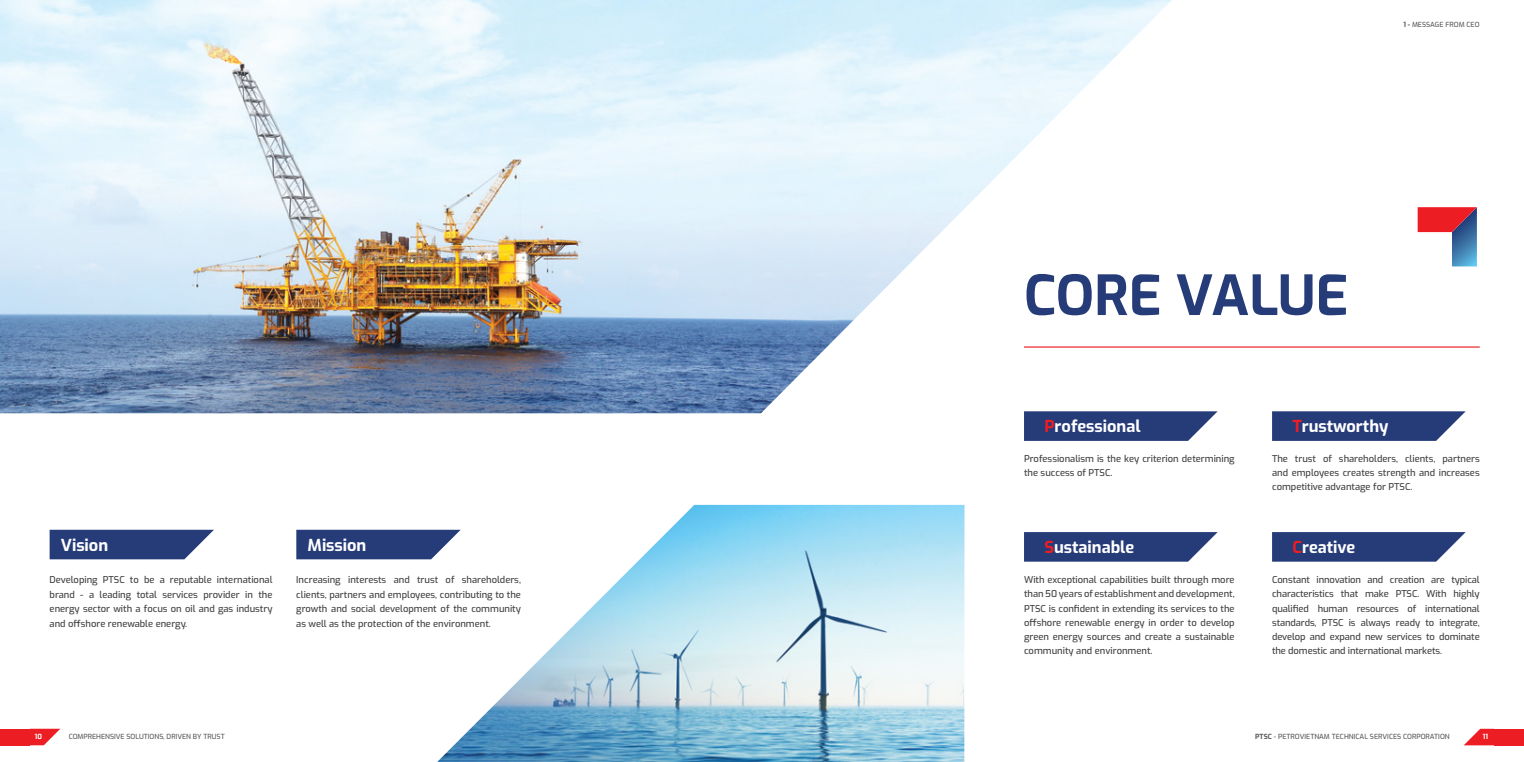
<style>
.page{position:relative;width:1524px;height:762px;background:#fff}
.page>*{position:absolute;margin:0;border:0;box-sizing:border-box;transform-origin:0 0}
.t1{font:700 55px "Exo";color:#263c79}
.t2{font:700 16.38px "Exo";color:#fff}
.t3{font:500 9.38px/14.1px "Exo";color:#414042;text-align:justify}
.t4{font:500 7px "Exo";color:#58595b}
.t5{font:700 7px "Exo";color:#fff}
.s1{font-weight:700}
.s2{color:#ed1d24}
</style>
<div class="page">
<svg style="left:29px;top:728px;width:32px;height:17px"></svg>
<div style="left:0;top:729px;width:30px;height:16px;background:#ed1d24"></div>
<svg style="left:50px;top:530px;width:164px;height:29px;background:#394d85"></svg>
<div style="left:296px;top:530px;width:141px;height:29px;background:#263c79"></div>
<img style="left:0;top:0;width:1172px;height:413px">
<img style="left:437px;top:505px;width:527px;height:257px">
<svg style="left:1464px;top:729px;width:30px;height:16px"></svg>
<div style="left:1494px;top:729px;width:30px;height:16px;background:#ed1d24"></div>
<hr style="left:1024px;top:346px;width:455px;height:2px;background:#ed1d24">
<svg style="left:1417px;top:207px;width:60px;height:59px"></svg>
<svg style="left:1024px;top:411px;width:193px;height:30px;background:#384c84"></svg>
<svg style="left:1272px;top:411px;width:193px;height:30px;background:#384c84"></svg>
<svg style="left:1272px;top:532px;width:193px;height:30px;background:#384c84"></svg>
<svg style="left:1024px;top:532px;width:193px;height:30px;background:#384c84"></svg>
<p class="t4" style="left:1403px;top:19px;width:78px"><span class="s1">1 -</span> MESSAGE FROM CEO</p>
<h1 class="t1" style="left:1024px;top:253px;width:326px">CORE VALUE</h1>
<h2 class="t2" style="left:1044px;top:414px;width:98px"><span class="s2">P</span>rofessional</h2>
<h2 class="t2" style="left:1292px;top:414px;width:97px"><span class="s2">T</span>rustworthy</h2>
<p class="t3" style="left:1024px;top:451px;width:212px">Professionalism is the key criterion determining the success of PTSC.</p>
<p class="t3" style="left:1272px;top:451px;width:209px">The trust of shareholders, clients, partners and employees creates strength and increases competitive advantage for PTSC.</p>
<h2 class="t2" style="left:61px;top:532px;width:49px">Vision</h2>
<h2 class="t2" style="left:307px;top:532px;width:60px">Mission</h2>
<h2 class="t2" style="left:1044px;top:534px;width:91px"><span class="s2">S</span>ustainable</h2>
<h2 class="t2" style="left:1292px;top:534px;width:64px"><span class="s2">C</span>reative</h2>
<p class="t3" style="left:50px;top:572px;width:224px;line-height:14.5px">Developing PTSC to be a reputable international brand - a leading total services provider in the energy sector with a focus on oil and gas industry and offshore renewable energy.</p>
<p class="t3" style="left:296px;top:572px;width:226px;line-height:14.5px">Increasing interests and trust of shareholders, clients, partners and employees, contributing to the growth and social development of the community as well as the protection of the environment.</p>
<p class="t3" style="left:1024px;top:572px;width:212px">With exceptional capabilities built through more than 50 years of establishment and development, PTSC is confident in extending its services to the offshore renewable energy in order to develop green energy sources and create a sustainable community and environment.</p>
<p class="t3" style="left:1272px;top:572px;width:209px">Constant innovation and creation are typical characteristics that make PTSC. With highly qualified human resources of international standards, PTSC is always ready to integrate, develop and expand new services to dominate the domestic and international markets.</p>
<p class="t5" style="left:35px;top:731px;width:9px">10</p>
<p class="t4" style="left:69px;top:731px;width:157px">COMPREHENSIVE SOLUTIONS, DRIVEN BY TRUST</p>
<p class="t4" style="left:1255px;top:731px;width:196px"><span class="s1">PTSC</span> - PETROVIETNAM TECHNICAL SERVICES CORPORATION</p>
<p class="t5" style="left:1482px;top:731px;width:7px">11</p>
</div>
